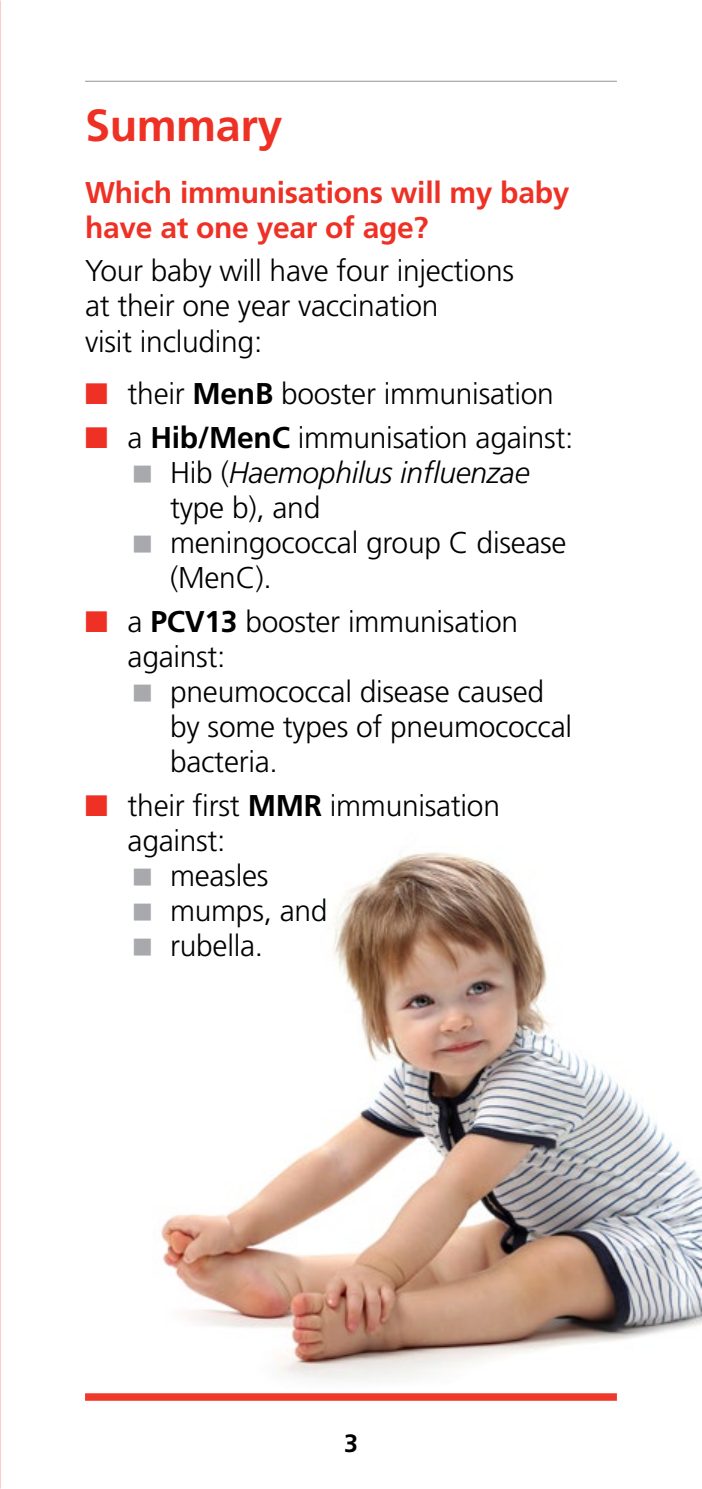
<style>
.page{position:relative;width:702px;height:1489px;background:#fff}
.page>*{position:absolute;margin:0;border:0;box-sizing:border-box;transform-origin:0 0}
.t1{font:700 45px "Frutiger";letter-spacing:-.01em;color:#ee3124}
.t2{font:300 30px/35px "Frutiger";letter-spacing:-.01em;color:#000}
.t3{font:700 30px/35px "Frutiger";letter-spacing:-.01em;color:#ee3124}
.t4{font:italic 300 30px/35px "Frutiger";letter-spacing:-.01em;color:#000}
.t5{font:700 25px "Frutiger";color:#000}
.s1{color:#ee3124}
.s2{font-weight:700}
.s3{font-style:normal}
</style>
<div class="page">
<hr style="left:85px;top:81px;width:532px;height:1px;background:#a7a9ac">
<img style="left:0;top:349px;width:1px;height:750px">
<img style="left:85px;top:852px;width:617px;height:549px">
<svg style="left:134px;top:867px;width:17px;height:17px"></svg>
<svg style="left:134px;top:902px;width:17px;height:17px"></svg>
<svg style="left:134px;top:937px;width:17px;height:17px"></svg>
<p class="t1" style="left:85px;top:99px;width:199px">Summary</p>
<p class="t3" style="left:85px;top:174px;width:486px">Which immunisations will my baby have at one year of age?</p>
<p class="t2" style="left:85px;top:253px;width:430px">Your baby will have four injections at their one year vaccination<br>visit including:</p>
<p class="t2" style="left:85px;top:376px;width:470px"><span class="s1">■</span> their <span class="s2">MenB</span> booster immunisation</p>
<p class="t2" style="left:85px;top:420px;width:490px"><span class="s1">■</span> a <span class="s2">Hib/MenC</span> immunisation against:</p>
<p class="t4" style="left:170px;top:455px;width:361px"><span class="s3">Hib (</span>Haemophilus influenzae <span class="s3">type b), and</span></p>
<p class="t2" style="left:170px;top:525px;width:398px">meningococcal group C disease (MenC).</p>
<p class="t2" style="left:128px;top:603px;width:392px;text-indent:-43px"><span class="s1">■</span> a <span class="s2">PCV13</span> booster immunisation against:</p>
<p class="t2" style="left:170px;top:673px;width:403px">pneumococcal disease caused by some types of pneumococcal bacteria.</p>
<p class="t2" style="left:128px;top:787px;width:374px;text-indent:-43px"><span class="s1">■</span> their first <span class="s2">MMR</span> immunisation against:</p>
<p class="t2" style="left:170px;top:857px;width:100px">measles</p>
<p class="t2" style="left:170px;top:892px;width:159px">mumps, and</p>
<p class="t2" style="left:170px;top:927px;width:94px">rubella.</p>
<p class="t5" style="left:344px;top:1428px;width:15px">3</p>
</div>
